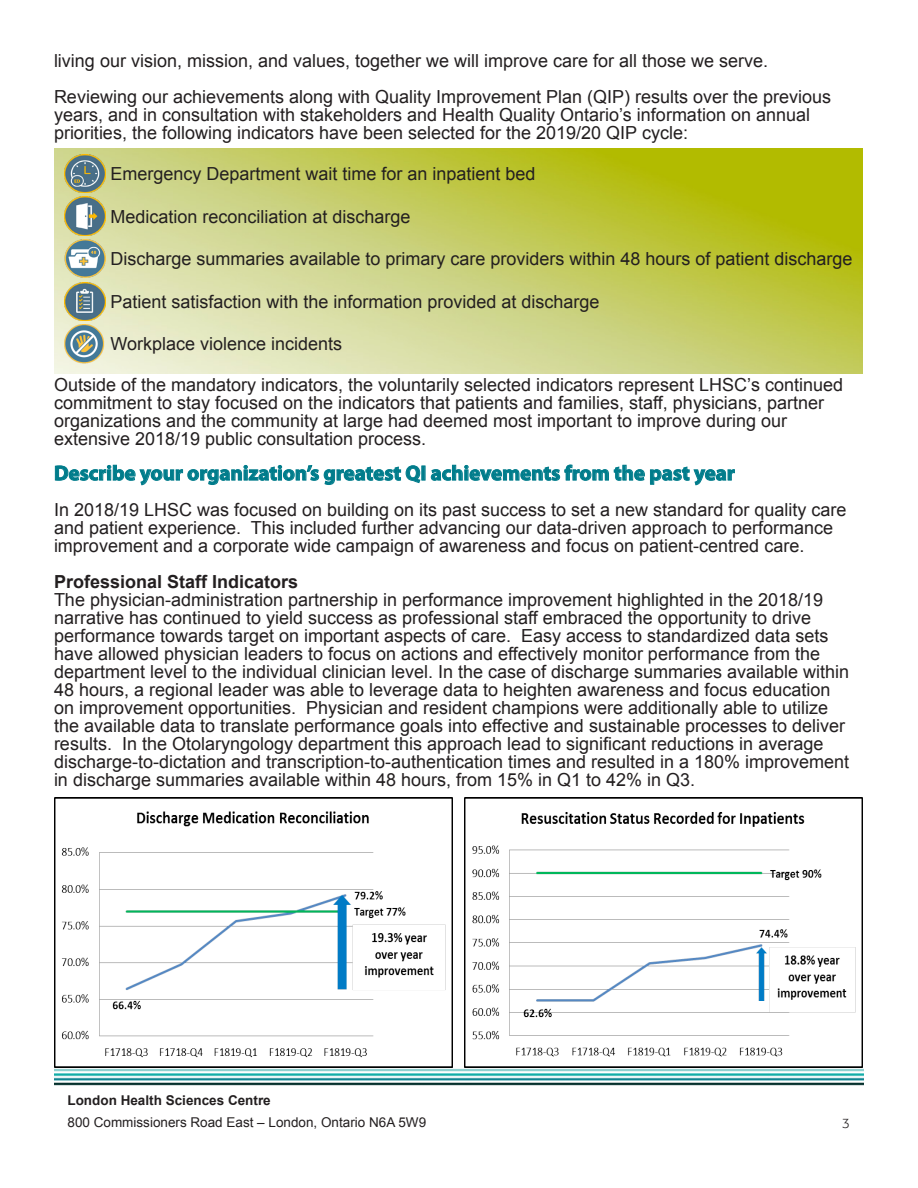
<style>
.page{position:relative;width:918px;height:1188px;background:#fff}
.page>*{position:absolute;margin:0;border:0;box-sizing:border-box;transform-origin:0 0}
.t1{font:700 21px "Myriad Pro";color:#007c8b}
.t2{font:18px/18px "Arial";color:#231f20}
.t3{font:700 18px "Arial";color:#231f20}
.t4{font:13.5px "Arial";color:#231f20}
.t5{font:700 13.5px "Arial";color:#231f20}
.t6{font:300 13.5px "Formata";color:#231f20}
</style>
<div class="page">
<img style="left:54px;top:1058px;width:810px;height:28px">
<img style="left:54px;top:148px;width:809px;height:226px">
<svg style="left:55px;top:464px;width:366px;height:22px"></svg>
<svg style="left:431px;top:464px;width:304px;height:22px"></svg>
<img style="left:64px;top:154px;width:42px;height:39px">
<img style="left:64px;top:239px;width:42px;height:39px">
<img style="left:64px;top:197px;width:42px;height:38px">
<img style="left:64px;top:282px;width:42px;height:38px">
<img style="left:65px;top:325px;width:41px;height:38px">
<img style="left:54px;top:797px;width:398px;height:270px">
<img style="left:464px;top:797px;width:399px;height:270px">
<p class="t2" style="left:54px;top:52px;width:716px">living our vision, mission, and values, together we will improve care for all those we serve.</p>
<p class="t2" style="left:54px;top:88px;width:779px">Reviewing our achievements along with Quality Improvement Plan (QIP) results over the previous years, and in consultation with stakeholders and Health Quality Ontario’s information on annual priorities, the following indicators have been selected for the 2019/20 QIP cycle:</p>
<p class="t2" style="left:110px;top:165px;width:427px">Emergency Department wait time for an inpatient bed</p>
<p class="t2" style="left:110px;top:208px;width:302px">Medication reconciliation at discharge</p>
<p class="t2" style="left:110px;top:250px;width:744px">Discharge summaries available to primary care providers within 48 hours of patient discharge</p>
<p class="t2" style="left:110px;top:293px;width:491px">Patient satisfaction with the information provided at discharge</p>
<p class="t2" style="left:110px;top:335px;width:233px">Workplace violence incidents</p>
<p class="t2" style="left:54px;top:376px;width:791px">Outside of the mandatory indicators, the voluntarily selected indicators represent LHSC’s continued commitment to stay focused on the indicators that patients and families, staff, physicians, partner organizations and the community at large had deemed most important to improve during our extensive 2018/19 public consultation process.</p>
<p class="t1" style="left:54px;top:459px;width:682px">Describe your organization’s greatest QI achievements from the past year</p>
<p class="t2" style="left:54px;top:501px;width:794px">In 2018/19 LHSC was focused on building on its past success to set a new standard for quality care and patient experience. This included further advancing our data-driven approach to performance improvement and a corporate wide campaign of awareness and focus on patient-centred care.</p>
<p class="t3" style="left:54px;top:570px;width:246px">Professional Staff Indicators</p>
<p class="t2" style="left:54px;top:591px;width:797px">The physician-administration partnership in performance improvement highlighted in the 2018/19 narrative has continued to yield success as professional staff embraced the opportunity to drive performance towards target on important aspects of care. Easy access to standardized data sets have allowed physician leaders to focus on actions and effectively monitor performance from the department level to the individual clinician level. In the case of discharge summaries available within 48 hours, a regional leader was able to leverage data to heighten awareness and focus education on improvement opportunities. Physician and resident champions were additionally able to utilize the available data to translate performance goals into effective and sustainable processes to deliver results. In the Otolaryngology department this approach lead to significant reductions in average discharge-to-dictation and transcription-to-authentication times and resulted in a 180% improvement in discharge summaries available within 48 hours, from 15% in Q1 to 42% in Q3.</p>
<p class="t5" style="left:68px;top:1091px;width:205px">London Health Sciences Centre</p>
<p class="t4" style="left:68px;top:1113px;width:360px">800 Commissioners Road East – London, Ontario N6A 5W9</p>
<p class="t6" style="left:842px;top:1115px;width:9px">3</p>
</div>
